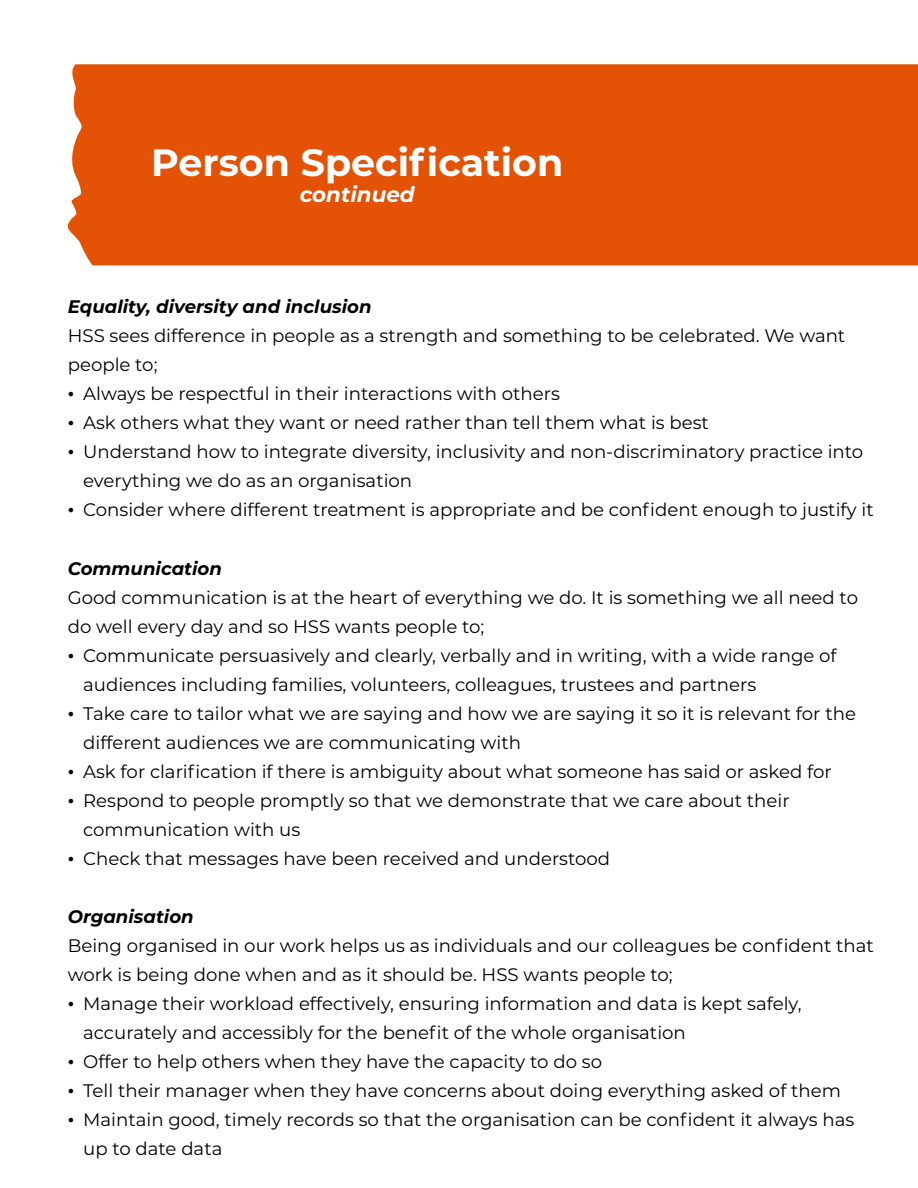
<style>
.page{position:relative;width:918px;height:1188px;background:#fff}
.page>*{position:absolute;margin:0;border:0;box-sizing:border-box;transform-origin:0 0}
.t1{font:700 37.95px "Montserrat";color:#fff}
.t2{font:italic 700 21.45px "Montserrat";color:#fff}
.t3{font:18.15px/29px "Montserrat";color:#000}
.t4{font:italic 700 18.15px "Montserrat";color:#000}
.s1{font-family:"Times New Roman"}
</style>
<div class="page">
<div style="left:67px;top:64px;width:851px;height:201px;background:#e35205"></div>
<h1 class="t1" style="left:151px;top:135px;width:414px">Person Specification</h1>
<p class="t2" style="left:300px;top:179px;width:116px">continued</p>
<p class="t4" style="left:68px;top:294px;width:305px">Equality, diversity and inclusion</p>
<p class="t3" style="left:68px;top:321px;width:779px">HSS sees difference in people as a strength and something to be celebrated. We want people to;</p>
<p class="t3" style="left:68px;top:379px;width:494px"><span class="s1">•</span> Always be respectful in their interactions with others</p>
<p class="t3" style="left:68px;top:408px;width:643px"><span class="s1">•</span> Ask others what they want or need rather than tell them what is best</p>
<p class="t3" style="left:83px;top:437px;width:782px;text-indent:-15px"><span class="s1">•</span> Understand how to integrate diversity, inclusivity and non-discriminatory practice into everything we do as an organisation</p>
<p class="t3" style="left:68px;top:495px;width:807px"><span class="s1">•</span> Consider where different treatment is appropriate and be confident enough to justify it</p>
<p class="t4" style="left:68px;top:555px;width:156px">Communication</p>
<p class="t3" style="left:68px;top:582px;width:792px">Good communication is at the heart of everything we do. It is something we all need to do well every day and so HSS wants people to;</p>
<p class="t3" style="left:83px;top:640px;width:755px;text-indent:-15px"><span class="s1">•</span> Communicate persuasively and clearly, verbally and in writing, with a wide range of audiences including families, volunteers, colleagues, trustees and partners</p>
<p class="t3" style="left:83px;top:698px;width:774px;text-indent:-15px"><span class="s1">•</span> Take care to tailor what we are saying and how we are saying it so it is relevant for the different audiences we are communicating with</p>
<p class="t3" style="left:68px;top:756px;width:765px"><span class="s1">•</span> Ask for clarification if there is ambiguity about what someone has said or asked for</p>
<p class="t3" style="left:83px;top:785px;width:708px;text-indent:-15px"><span class="s1">•</span> Respond to people promptly so that we demonstrate that we care about their communication with us</p>
<p class="t3" style="left:68px;top:843px;width:544px"><span class="s1">•</span> Check that messages have been received and understood</p>
<p class="t4" style="left:68px;top:903px;width:128px">Organisation</p>
<p class="t3" style="left:68px;top:930px;width:808px">Being organised in our work helps us as individuals and our colleagues be confident that work is being done when and as it should be. HSS wants people to;</p>
<p class="t3" style="left:83px;top:988px;width:720px;text-indent:-15px"><span class="s1">•</span> Manage their workload effectively, ensuring information and data is kept safely, accurately and accessibly for the benefit of the whole organisation</p>
<p class="t3" style="left:68px;top:1046px;width:536px"><span class="s1">•</span> Offer to help others when they have the capacity to do so</p>
<p class="t3" style="left:68px;top:1075px;width:775px"><span class="s1">•</span> Tell their manager when they have concerns about doing everything asked of them</p>
<p class="t3" style="left:83px;top:1104px;width:773px;text-indent:-15px"><span class="s1">•</span> Maintain good, timely records so that the organisation can be confident it always has up to date data</p>
</div>
